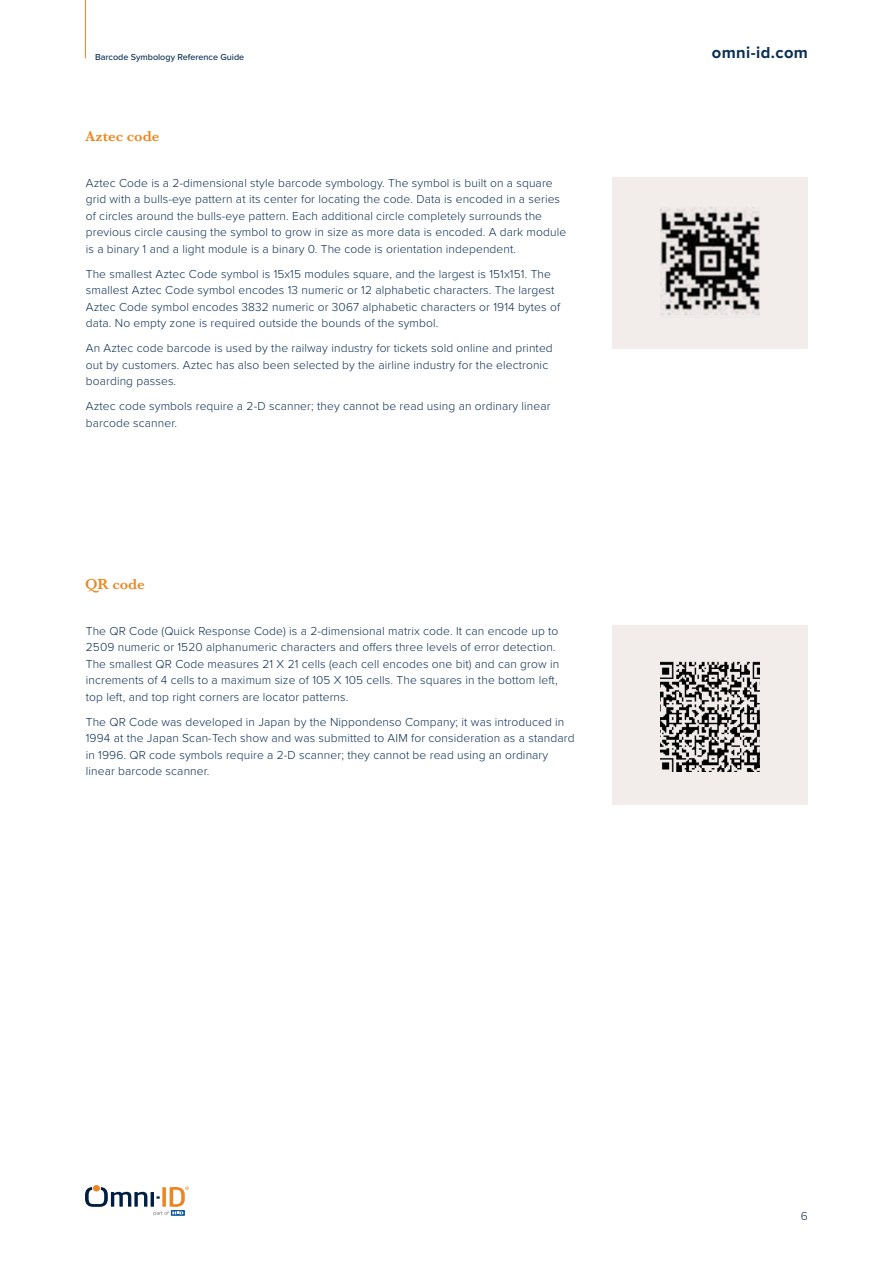
<style>
.page{position:relative;width:893px;height:1263px;background:#fff}
.page>*{position:absolute;margin:0;border:0;box-sizing:border-box;transform-origin:0 0}
.t1{font:700 16.5px "Proxima Nova";letter-spacing:.025em;color:#0c2f52}
.subheader{font:600 15px "Baskerville";color:#ec8621}
.body_paragraph{font:300 12px/16.5px "Proxima Nova";letter-spacing:.01em;color:#0c2f52}
.t2{font:500 9px "Proxima Nova";color:#0c2f52}
</style>
<div class="page">
<div style="left:612px;top:177px;width:196px;height:172px;background:#f2edeb"></div>
<img style="left:661px;top:207px;width:98px;height:108px">
<div style="left:612px;top:625px;width:196px;height:180px;background:#f2edeb"></div>
<img style="left:661px;top:661px;width:98px;height:110px">
<hr style="left:85px;top:0;width:1px;height:58px;background:#ec8621">
<svg style="left:85px;top:1187px;width:62px;height:20px"></svg>
<hr style="left:151px;top:1192px;width:3px;height:15px;background:#001e41">
<div style="left:93px;top:1185px;width:7px;height:6px;background:#ec8621;border-radius:50%"></div>
<svg style="left:171px;top:1210px;width:14px;height:6px"></svg>
<svg style="left:154px;top:1186px;width:35px;height:29px"></svg>
<p class="t2" style="left:95px;top:50px;width:151px">Barcode Symbology Reference Guide</p>
<p class="subheader" style="left:85px;top:126px;width:76px">Aztec code</p>
<p class="body_paragraph" style="left:86px;top:174px;width:482px">Aztec Code is a 2-dimensional style barcode symbology. The symbol is built on a square grid with a bulls-eye pattern at its center for locating the code. Data is encoded in a series of circles around the bulls-eye pattern. Each additional circle completely surrounds the previous circle causing the symbol to grow in size as more data is encoded. A dark module is a binary 1 and a light module is a binary 0. The code is orientation independent.</p>
<p class="body_paragraph" style="left:86px;top:265px;width:476px">The smallest Aztec Code symbol is 15x15 modules square, and the largest is 151x151. The smallest Aztec Code symbol encodes 13 numeric or 12 alphabetic characters. The largest Aztec Code symbol encodes 3832 numeric or 3067 alphabetic characters or 1914 bytes of data. No empty zone is required outside the bounds of the symbol.</p>
<p class="body_paragraph" style="left:86px;top:339px;width:468px">An Aztec code barcode is used by the railway industry for tickets sold online and printed out by customers. Aztec has also been selected by the airline industry for the electronic boarding passes.</p>
<p class="body_paragraph" style="left:86px;top:397px;width:466px">Aztec code symbols require a 2-D scanner; they cannot be read using an ordinary linear barcode scanner.</p>
<p class="subheader" style="left:85px;top:574px;width:61px">QR code</p>
<p class="body_paragraph" style="left:86px;top:622px;width:475px">The QR Code (Quick Response Code) is a 2-dimensional matrix code. It can encode up to 2509 numeric or 1520 alphanumeric characters and offers three levels of error detection.<br>The smallest QR Code measures 21 X 21 cells (each cell encodes one bit) and can grow in increments of 4 cells to a maximum size of 105 X 105 cells. The squares in the bottom left, top left, and top right corners are locator patterns.</p>
<p class="body_paragraph" style="left:86px;top:713px;width:490px">The QR Code was developed in Japan by the Nippondenso Company; it was introduced in 1994 at the Japan Scan-Tech show and was submitted to AIM for consideration as a standard in 1996. QR code symbols require a 2-D scanner; they cannot be read using an ordinary linear barcode scanner.</p>
<p class="t1" style="left:712px;top:41px;width:98px">omni-id.com</p>
<p class="body_paragraph" style="left:801px;top:1207px;width:9px">6</p>
</div>
